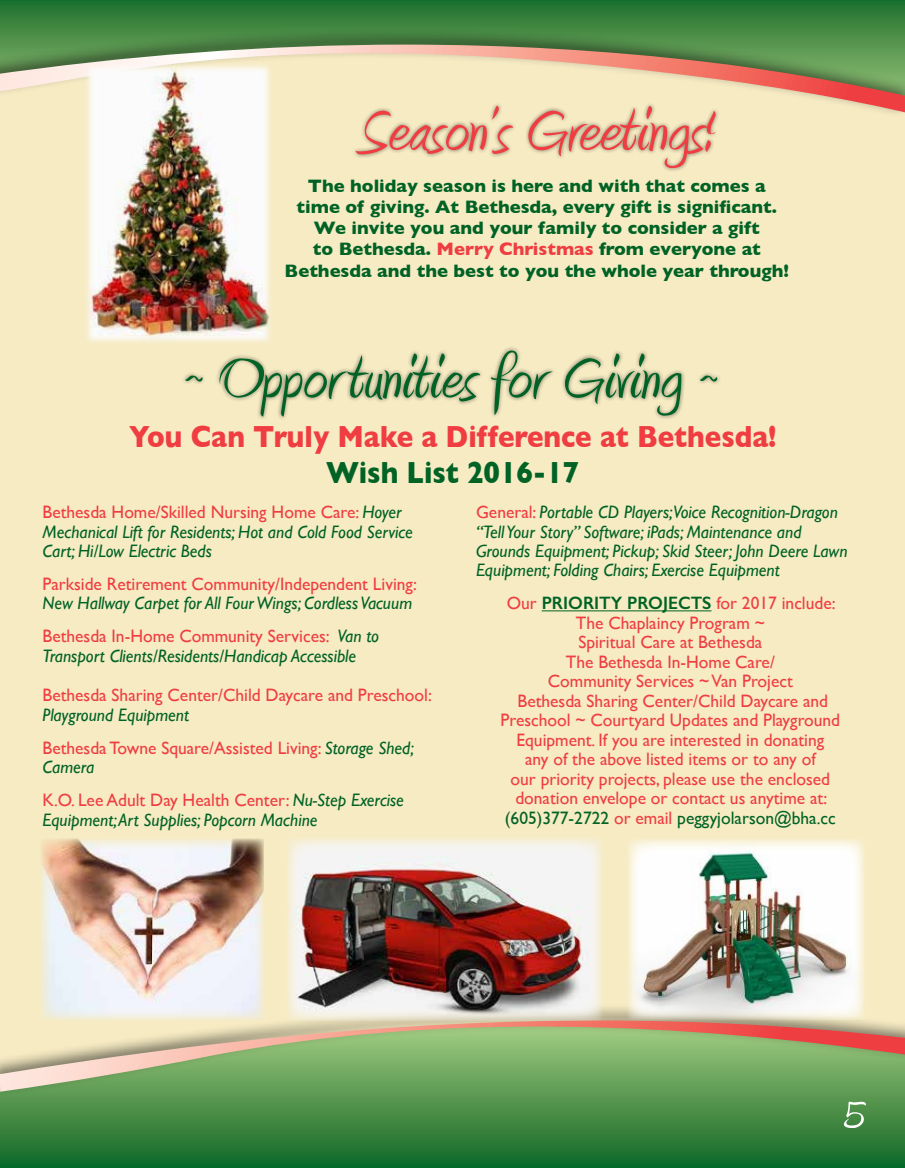
<style>
.page{position:relative;width:905px;height:1168px;background:#fff}
.page>*{position:absolute;margin:0;border:0;box-sizing:border-box;transform-origin:0 0}
.t1{font:75px "Amienne";color:#006225}
.t2{font:75px "Amienne";color:#ef3d42}
.t3{font:51px "Amienne";color:#fff}
.t4{font:700 31.2px "Gill Sans";color:#ef3d42;scale:.89 1}
.t5{font:700 31.2px "Gill Sans";color:#006225;scale:.89 1}
.t6{font:700 18.3px/21.1px "Gill Sans";color:#006225;text-align:center}
.t7{font:18px/19.5px "Gill Sans";color:#ef3d42}
.t8{font:italic 18px/19.5px "Gill Sans";color:#006225}
.s1{color:#ef3d42}
.s2{font-style:normal;color:#ef3d42}
.s3{font-style:italic;color:#006225}
.s4{font-weight:600;color:#006225}
.s5{color:#006225}
</style>
<div class="page">
<div style="left:0;top:0;width:904px;height:1168px;background:#f6ebc3"></div>
<svg style="left:0;top:1097px;width:904px;height:71px;background:#337f3c"></svg>
<svg style="left:0;top:0;width:904px;height:27px;background:#2c7a37"></svg>
<div style="left:0;top:1003px;width:904px;height:94px;background:#000;opacity:.5"></div>
<svg style="left:0;top:1011px;width:904px;height:80px;background:#a1b27b"></svg>
<div style="left:0;top:27px;width:904px;height:91px;background:#000;opacity:.5"></div>
<svg style="left:0;top:40px;width:904px;height:72px"></svg>
<div style="left:351px;top:102px;width:369px;height:70px;background:#000;opacity:.5"></div>
<div style="left:181px;top:346px;width:540px;height:75px;background:#000;opacity:.5"></div>
<hr style="left:541px;top:610px;width:170px;height:1px;background:#006225">
<img style="left:41px;top:839px;width:223px;height:182px">
<img style="left:286px;top:839px;width:316px;height:182px">
<img style="left:628px;top:839px;width:236px;height:182px">
<img style="left:81px;top:60px;width:193px;height:282px">
<h1 class="t2" style="left:360px;top:97px;width:355px">Season’s Greetings!</h1>
<p class="t6" style="left:284px;top:175px;width:506px">The holiday season is here and with that comes a time of giving. At Bethesda, every gift is significant.<br>We invite you and your family to consider a gift<br>to Bethesda. <span class="s1">Merry Christmas</span> from everyone at Bethesda and the best to you the whole year through!</p>
<h1 class="t1" style="left:182px;top:345px;width:538px">~ Opportunities for Giving ~</h1>
<h3 class="t4" style="left:129px;top:412px;width:729px">You Can Truly Make a Difference at Bethesda!</h3>
<h3 class="t5" style="left:326px;top:447px;width:286px">Wish List 2016-17</h3>
<p class="t8" style="left:43px;top:502px;width:372px"><span class="s2">Bethesda Home/Skilled Nursing Home Care:</span> Hoyer<br>Mechanical Lift for Residents; Hot and Cold Food Service<br>Cart; Hi/Low Electric Beds</p>
<p class="t7" style="left:43px;top:574px;width:376px">Parkside Retirement Community/Independent Living:</p>
<p class="t8" style="left:43px;top:587px;width:371px;line-height:33px">New Hallway Carpet for All Four Wings; Cordless Vacuum<br><span class="s2">Bethesda In-Home Community Services:</span> Van to</p>
<p class="t8" style="left:43px;top:646px;width:315px">Transport Clients/Residents/Handicap Accessible</p>
<p class="t7" style="left:43px;top:685px;width:391px">Bethesda Sharing Center/Child Daycare and Preschool:</p>
<p class="t7" style="left:43px;top:698px;width:373px;line-height:33px"><span class="s3">Playground Equipment<br></span>Bethesda Towne Square/Assisted Living: <span class="s3">Storage Shed;</span></p>
<p class="t7" style="left:43px;top:750px;width:363px;line-height:33px"><span class="s3">Camera<br></span>K.O. Lee Adult Day Health Center: <span class="s3">Nu-Step Exercise</span></p>
<p class="t8" style="left:43px;top:809px;width:276px">Equipment; Art Supplies; Popcorn Machine</p>
<p class="t8" style="left:476px;top:502px;width:373px"><span class="s2">General:</span> Portable CD Players;Voice Recognition-Dragon “Tell Your Story” Software; iPads; Maintenance and Grounds Equipment; Pickup; Skid Steer; John Deere Lawn Equipment; Folding Chairs; Exercise Equipment</p>
<p class="t7" style="left:500px;top:593px;width:341px;text-align:center">Our <span class="s4">PRIORITY PROJECTS</span> for 2017 include:<br>The Chaplaincy Program ~<br>Spiritual Care at Bethesda<br>The Bethesda In-Home Care/<br>Community Services ~ Van Project<br>Bethesda Sharing Center/Child Daycare and Preschool ~ Courtyard Updates and Playground Equipment. If you are interested in donating<br>any of the above listed items or to any of<br>our priority projects, please use the enclosed donation envelope or contact us anytime at: <span class="s5">(605)377-2722</span> or email <span class="s5">peggyjolarson@bha.cc</span></p>
<h2 class="t3" style="left:843px;top:1092px;width:22px">5</h2>
</div>
